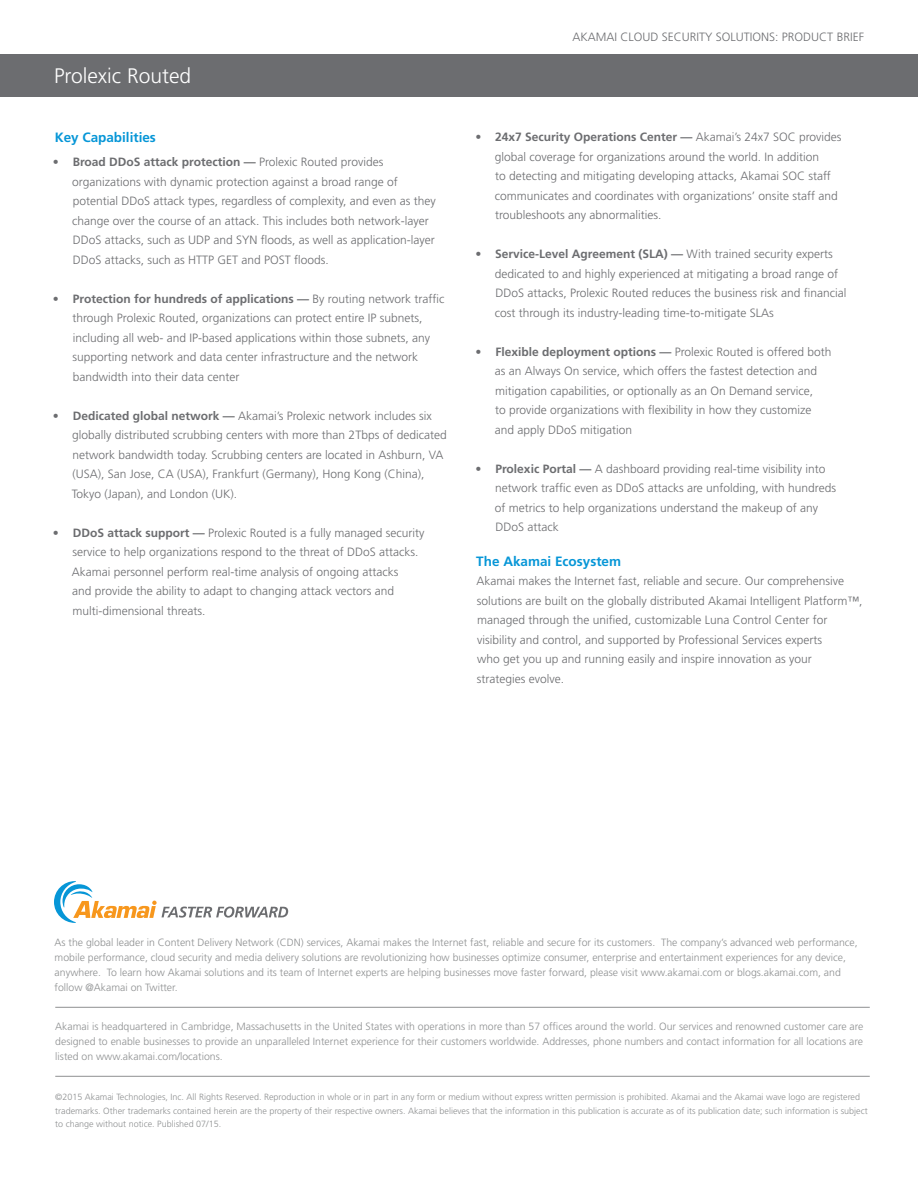
<style>
.page{position:relative;width:918px;height:1188px;background:#fff}
.page>*{position:absolute;margin:0;border:0;box-sizing:border-box;transform-origin:0 0}
.body_copy_white{font:300 21px "Frutiger";color:#fff}
.Section_Header{font:700 13.5px "Frutiger";color:#0696d7}
.body_copy{font:300 12px/19.5px "Frutiger";color:#6c6d70}
.Hybrid_WAN_Solutions{font:300 12px "Frutiger";color:#6c6d70}
.t1{font:300 10.5px/15px "Frutiger";color:#8e9091;text-align:justify}
.t2{font:300 9px/13.5px "Frutiger";color:#8e9091}
.s1{font-weight:700}
</style>
<div class="page">
<div style="left:0;top:54px;width:918px;height:43px;background:#6c6d70"></div>
<hr style="left:55px;top:1076px;width:815px;height:1px;background:#8e9091">
<hr style="left:55px;top:1007px;width:815px;height:1px;background:#8e9091">
<svg style="left:54px;top:881px;width:234px;height:42px"></svg>
<p class="body_copy_white" style="left:54px;top:64px;width:139px">Prolexic Routed</p>
<p class="Section_Header" style="left:55px;top:130px;width:103px">Key Capabilities</p>
<p class="body_copy" style="left:72px;top:153px;width:365px;text-indent:-19px"><span class="s1">• Broad DDoS attack protection —</span> Prolexic Routed provides organizations with dynamic protection against a broad range of potential DDoS attack types, regardless of complexity, and even as they change over the course of an attack. This includes both network-layer DDoS attacks, such as UDP and SYN floods, as well as application-layer DDoS attacks, such as HTTP GET and POST floods.</p>
<p class="body_copy" style="left:72px;top:289px;width:374px;text-indent:-19px"><span class="s1">• Protection for hundreds of applications —</span> By routing network traffic through Prolexic Routed, organizations can protect entire IP subnets, including all web- and IP-based applications within those subnets, any supporting network and data center infrastructure and the network bandwidth into their data center</p>
<p class="body_copy" style="left:72px;top:406px;width:376px;text-indent:-19px"><span class="s1">• Dedicated global network —</span> Akamai’s Prolexic network includes six globally distributed scrubbing centers with more than 2Tbps of dedicated network bandwidth today. Scrubbing centers are located in Ashburn, VA (USA), San Jose, CA (USA), Frankfurt (Germany), Hong Kong (China), Tokyo (Japan), and London (UK).</p>
<p class="body_copy" style="left:72px;top:523px;width:354px;text-indent:-19px"><span class="s1">• DDoS attack support —</span> Prolexic Routed is a fully managed security service to help organizations respond to the threat of DDoS attacks.<br>Akamai personnel perform real-time analysis of ongoing attacks<br>and provide the ability to adapt to changing attack vectors and multi-dimensional threats.</p>
<p class="Hybrid_WAN_Solutions" style="left:573px;top:30px;width:293px">AKAMAI CLOUD SECURITY SOLUTIONS: PRODUCT BRIEF</p>
<p class="body_copy" style="left:495px;top:127px;width:348px;text-indent:-19px"><span class="s1">• 24x7 Security Operations Center —</span> Akamai’s 24x7 SOC provides global coverage for organizations around the world. In addition<br>to detecting and mitigating developing attacks, Akamai SOC staff communicates and coordinates with organizations’ onsite staff and troubleshoots any abnormalities.</p>
<p class="body_copy" style="left:495px;top:244px;width:353px;text-indent:-19px"><span class="s1">• Service-Level Agreement (SLA) —</span> With trained security experts dedicated to and highly experienced at mitigating a broad range of DDoS attacks, Prolexic Routed reduces the business risk and financial cost through its industry-leading time-to-mitigate SLAs</p>
<p class="body_copy" style="left:495px;top:342px;width:338px;text-indent:-19px"><span class="s1">• Flexible deployment options —</span> Prolexic Routed is offered both as an Always On service, which offers the fastest detection and mitigation capabilities, or optionally as an On Demand service,<br>to provide organizations with flexibility in how they customize and apply DDoS mitigation</p>
<p class="body_copy" style="left:495px;top:459px;width:343px;text-indent:-19px"><span class="s1">• Prolexic Portal —</span> A dashboard providing real-time visibility into network traffic even as DDoS attacks are unfolding, with hundreds of metrics to help organizations understand the makeup of any DDoS attack</p>
<p class="Section_Header" style="left:476px;top:553px;width:146px">The Akamai Ecosystem</p>
<p class="body_copy" style="left:477px;top:571px;width:388px">Akamai makes the Internet fast, reliable and secure. Our comprehensive solutions are built on the globally distributed Akamai Intelligent Platform™, managed through the unified, customizable Luna Control Center for visibility and control, and supported by Professional Services experts<br>who get you up and running easily and inspire innovation as your strategies evolve.</p>
<p class="t1" style="left:55px;top:935px;width:805px;text-align:left">As the global leader in Content Delivery Network (CDN) services, Akamai makes the Internet fast, reliable and secure for its customers. The company’s advanced web performance, mobile performance, cloud security and media delivery solutions are revolutionizing how businesses optimize consumer, enterprise and entertainment experiences for any device, anywhere. To learn how Akamai solutions and its team of Internet experts are helping businesses move faster forward, please visit www.akamai.com or blogs.akamai.com, and follow @Akamai on Twitter.</p>
<p class="t1" style="left:55px;top:1019px;width:810px">Akamai is headquartered in Cambridge, Massachusetts in the United States with operations in more than 57 offices around the world. Our services and renowned customer care are designed to enable businesses to provide an unparalleled Internet experience for their customers worldwide. Addresses, phone numbers and contact information for all locations are listed on www.akamai.com/locations.</p>
<p class="t2" style="left:55px;top:1091px;width:814px">©2015 Akamai Technologies, Inc. All Rights Reserved. Reproduction in whole or in part in any form or medium without express written permission is prohibited. Akamai and the Akamai wave logo are registered trademarks. Other trademarks contained herein are the property of their respective owners. Akamai believes that the information in this publication is accurate as of its publication date; such information is subject to change without notice. Published 07/15.</p>
</div>
